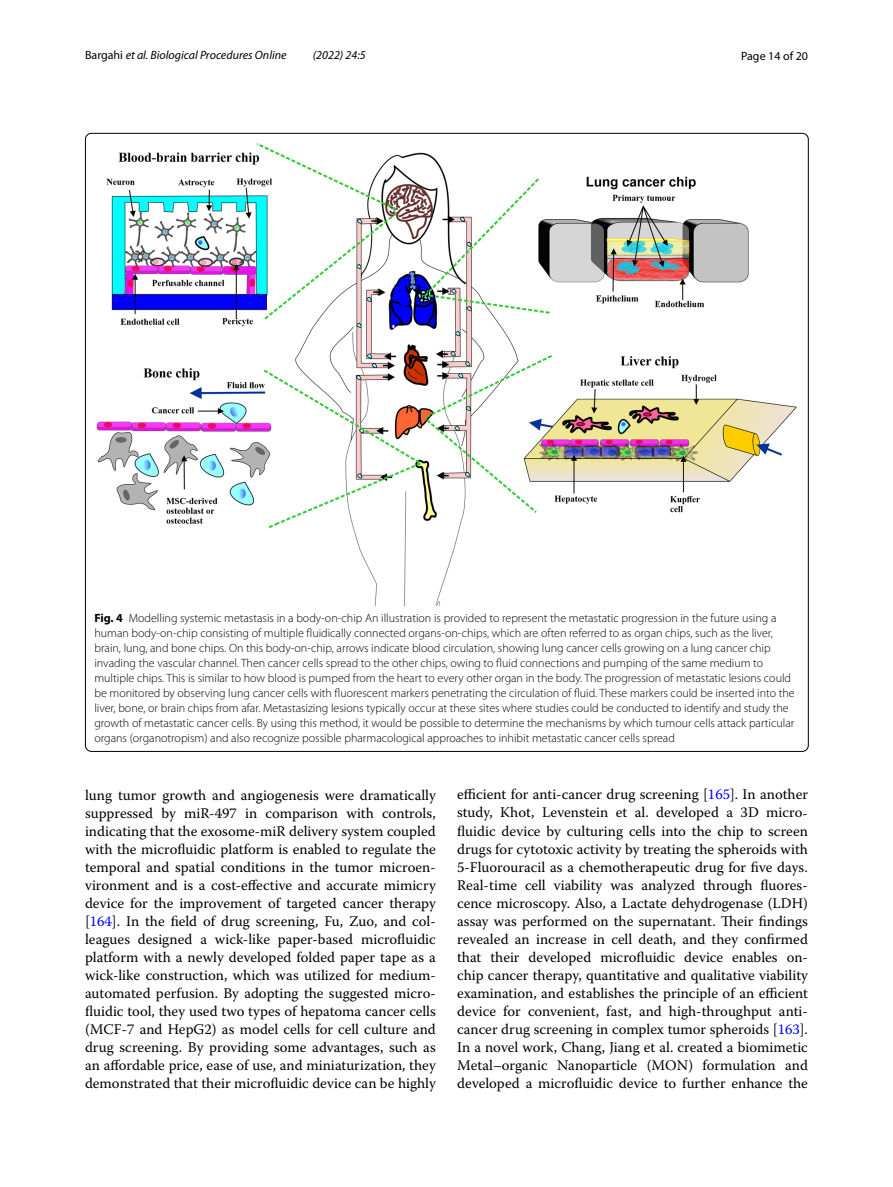
<style>
.page{position:relative;width:893px;height:1187px;background:#fff}
.page>*{position:absolute;margin:0;border:0;box-sizing:border-box;transform-origin:0 0}
.t1{font:14.7px/18px "Warnock Pro";color:#000;text-align:justify}
.t2{font:300 12px/15px "Myriad Pro";color:#000}
.t3{font:italic 12px "Myriad Pro";color:#000}
.t4{font:12px "Myriad Pro";color:#000}
.s1{font-style:normal}
.s2{font-weight:700}
.s3{color:#00f}
</style>
<div class="page">
<img style="left:97px;top:143px;width:700px;height:463px">
<p class="t3" style="left:85px;top:48px;width:203px"><span class="s1">Bargahi</span> et al. Biological Procedures Online</p>
<p class="t3" style="left:313px;top:48px;width:54px">(2022) 24:5</p>
<p class="t4" style="left:741px;top:48px;width:68px">Page 14 of 20</p>
<p class="t2" style="left:94px;top:610px;width:702px"><span class="s2">Fig. 4</span> Modelling systemic metastasis in a body-on-chip An illustration is provided to represent the metastatic progression in the future using a human body-on-chip consisting of multiple fluidically connected organs-on-chips, which are often referred to as organ chips, such as the liver, brain, lung, and bone chips. On this body-on-chip, arrows indicate blood circulation, showing lung cancer cells growing on a lung cancer chip invading the vascular channel. Then cancer cells spread to the other chips, owing to fluid connections and pumping of the same medium to multiple chips. This is similar to how blood is pumped from the heart to every other organ in the body. The progression of metastatic lesions could be monitored by observing lung cancer cells with fluorescent markers penetrating the circulation of fluid. These markers could be inserted into the liver, bone, or brain chips from afar. Metastasizing lesions typically occur at these sites where studies could be conducted to identify and study the growth of metastatic cancer cells. By using this method, it would be possible to determine the mechanisms by which tumour cells attack particular organs (organotropism) and also recognize possible pharmacological approaches to inhibit metastatic cancer cells spread</p>
<p class="t1" style="left:85px;top:785px;width:352px">lung tumor growth and angiogenesis were dramatically suppressed by miR-497 in comparison with controls, indicating that the exosome-miR delivery system coupled with the microfluidic platform is enabled to regulate the temporal and spatial conditions in the tumor microen&shy;vironment and is a cost-effective and accurate mimicry device for the improvement of targeted cancer therapy [<span class="s3">164</span>]. In the field of drug screening, Fu, Zuo, and col&shy;leagues designed a wick-like paper-based microfluidic platform with a newly developed folded paper tape as a wick-like construction, which was utilized for medium&shy;automated perfusion. By adopting the suggested micro&shy;fluidic tool, they used two types of hepatoma cancer cells (MCF-7 and HepG2) as model cells for cell culture and drug screening. By providing some advantages, such as an affordable price, ease of use, and miniaturization, they demonstrated that their microfluidic device can be highly</p>
<p class="t1" style="left:457px;top:785px;width:352px">efficient for anti-cancer drug screening [<span class="s3">165</span>]. In another study, Khot, Levenstein et al. developed a 3D micro&shy;fluidic device by culturing cells into the chip to screen drugs for cytotoxic activity by treating the spheroids with 5-Fluorouracil as a chemotherapeutic drug for five days.<br>Real-time cell viability was analyzed through fluores&shy;cence microscopy. Also, a Lactate dehydrogenase (LDH) assay was performed on the supernatant. Their findings revealed an increase in cell death, and they confirmed that their developed microfluidic device enables on&shy;chip cancer therapy, quantitative and qualitative viability examination, and establishes the principle of an efficient device for convenient, fast, and high-throughput anti&shy;cancer drug screening in complex tumor spheroids [<span class="s3">163</span>].<br>In a novel work, Chang, Jiang et al. created a biomimetic Metal–organic Nanoparticle (MON) formulation and developed a microfluidic device to further enhance the</p>
</div>
